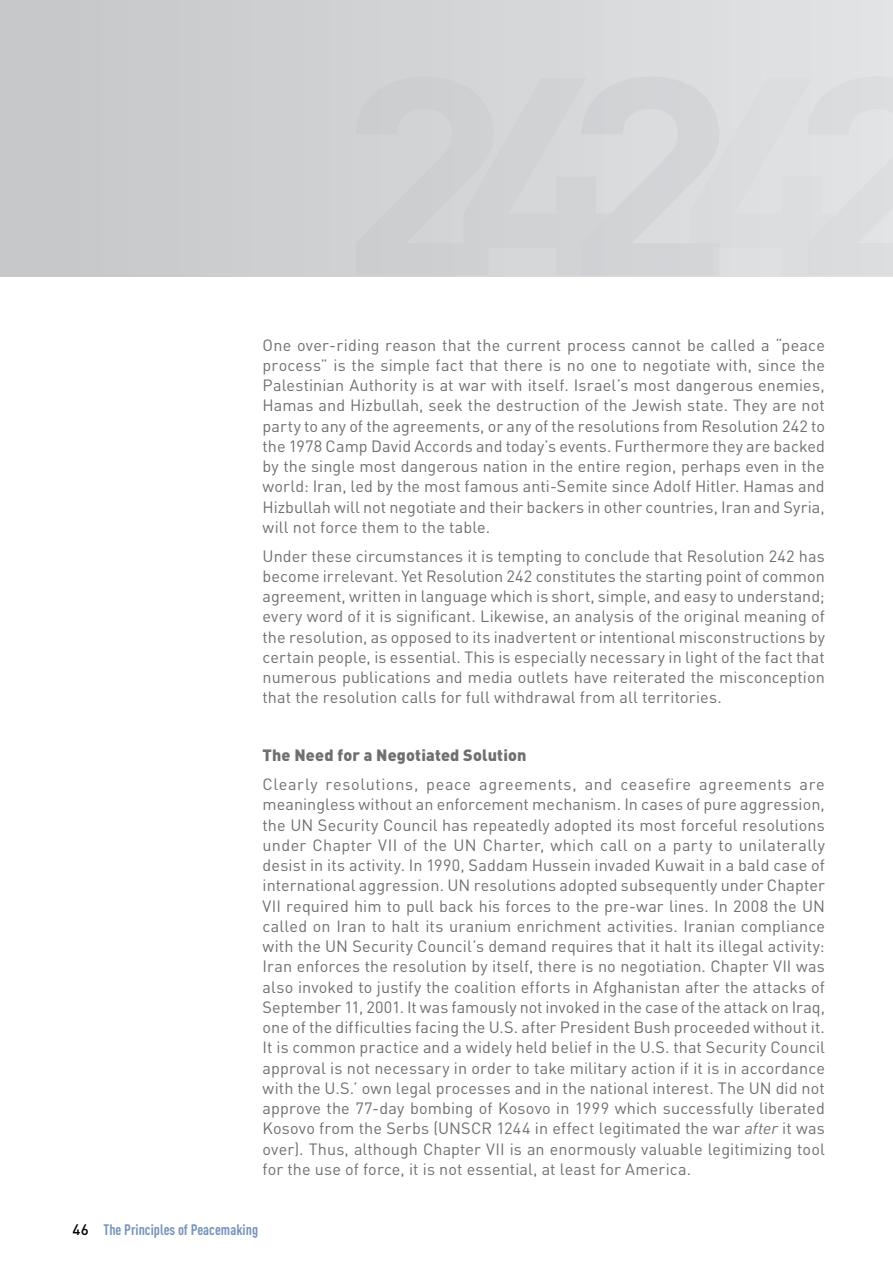
<style>
.page{position:relative;width:893px;height:1263px;background:#fff}
.page>*{position:absolute;margin:0;border:0;box-sizing:border-box;transform-origin:0 0}
.t1{font:16.2px/20.2px "DIN";letter-spacing:.005em;color:#6d6f71;text-align:justify}
.t2{font:900 16.2px "DIN";letter-spacing:.01em;color:#6d6f71}
.t3{font:700 15px "DIN Cond";color:#7794ba}
.t4{font:500 15px "DIN";color:#000}
.s1{font-style:italic}
</style>
<div class="page">
<div style="left:0;top:0;width:893px;height:276px;background:linear-gradient(to right,#c4c6c8,#e2e3e4)"></div>
<div style="left:356px;top:77px;width:225px;height:199px;background:#d0d2d3"></div>
<svg style="left:581px;top:77px;width:227px;height:199px;background:#d8d9db"></svg>
<hr style="left:892px;top:0;width:1px;height:276px;background:#e3e4e5">
<div style="left:808px;top:77px;width:84px;height:199px;background:#dddedf"></div>
<p class="t1" style="left:263px;top:334px;width:564px">One over-riding reason that the current process cannot be called a “peace process” is the simple fact that there is no one to negotiate with, since the Palestinian Authority is at war with itself. Israel’s most dangerous enemies, Hamas and Hizbullah, seek the destruction of the Jewish state. They are not party to any of the agreements, or any of the resolutions from Resolution 242 to the 1978 Camp David Accords and today’s events. Furthermore they are backed by the single most dangerous nation in the entire region, perhaps even in the world: Iran, led by the most famous anti-Semite since Adolf Hitler. Hamas and Hizbullah will not negotiate and their backers in other countries, Iran and Syria, will not force them to the table.</p>
<p class="t1" style="left:263px;top:545px;width:564px">Under these circumstances it is tempting to conclude that Resolution 242 has become irrelevant. Yet Resolution 242 constitutes the starting point of common agreement, written in language which is short, simple, and easy to understand; every word of it is significant. Likewise, an analysis of the original meaning of the resolution, as opposed to its inadvertent or intentional misconstructions by certain people, is essential. This is especially necessary in light of the fact that numerous publications and media outlets have reiterated the misconception that the resolution calls for full withdrawal from all territories.</p>
<p class="t2" style="left:263px;top:745px;width:265px">The Need for a Negotiated Solution</p>
<p class="t1" style="left:263px;top:774px;width:564px">Clearly resolutions, peace agreements, and ceasefire agreements are meaningless without an enforcement mechanism. In cases of pure aggression, the UN Security Council has repeatedly adopted its most forceful resolutions under Chapter VII of the UN Charter, which call on a party to unilaterally desist in its activity. In 1990, Saddam Hussein invaded Kuwait in a bald case of international aggression. UN resolutions adopted subsequently under Chapter VII required him to pull back his forces to the pre-war lines. In 2008 the UN called on Iran to halt its uranium enrichment activities. Iranian compliance with the UN Security Council’s demand requires that it halt its illegal activity:<br>Iran enforces the resolution by itself, there is no negotiation. Chapter VII was also invoked to justify the coalition efforts in Afghanistan after the attacks of September 11, 2001. It was famously not invoked in the case of the attack on Iraq, one of the difficulties facing the U.S. after President Bush proceeded without it.<br>It is common practice and a widely held belief in the U.S. that Security Council approval is not necessary in order to take military action if it is in accordance with the U.S.’ own legal processes and in the national interest. The UN did not approve the 77-day bombing of Kosovo in 1999 which successfully liberated Kosovo from the Serbs (UNSCR 1244 in effect legitimated the war <span class="s1">after</span> it was over). Thus, although Chapter VII is an enormously valuable legitimizing tool for the use of force, it is not essential, at least for America.</p>
<p class="t4" style="left:72px;top:1219px;width:18px">46</p>
<p class="t3" style="left:103px;top:1220px;width:156px">The Principles of Peacemaking</p>
</div>
